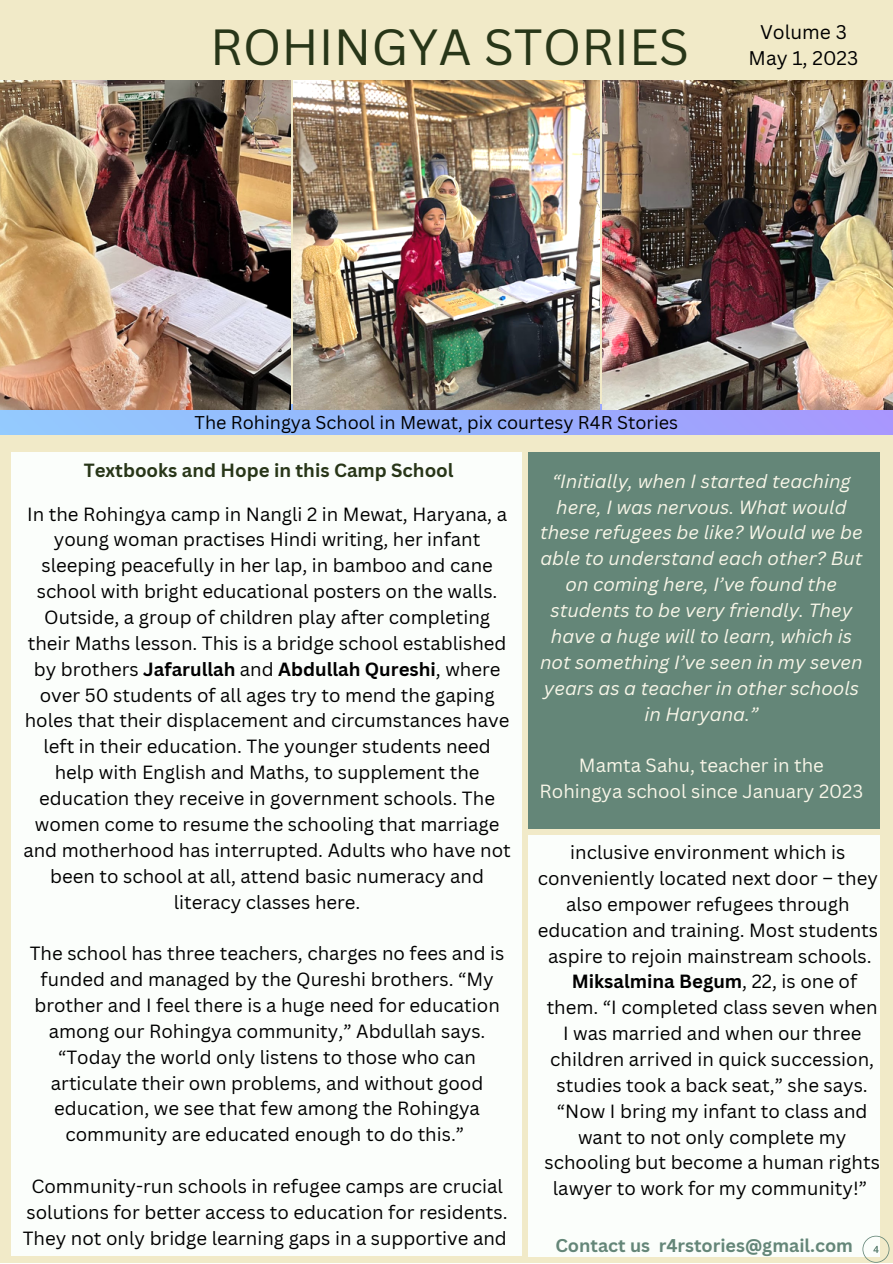
<style>
.page{position:relative;width:893px;height:1264px;background:#fff}
.page>*{position:absolute;margin:0;border:0;box-sizing:border-box;transform-origin:0 0}
.t1{font:49.5px "Canva Sans";color:#283618}
.t2{font:19.2px/25.8px "Canva Sans";color:#000;text-align:center}
.t3{font:18.6px/25.8px "Canva Sans";color:#000;text-align:center}
.t4{font:italic 18.6px/25.8px "Canva Sans";color:#f8f6e8;text-align:center}
.t5{font:18.6px/25.8px "Canva Sans";color:#f8f6e8;text-align:center}
.t6{font:700 18.6px "Canva Sans";color:#283618}
.t7{font:18px "Canva Sans";color:#000}
.t8{font:700 18px "Canva Sans";color:#648678}
.s1{font-weight:700}
</style>
<div class="page">
<div style="left:0;top:0;width:892px;height:1262px;background:#f1eac8"></div>
<svg style="left:0;top:80px;width:892px;height:399px"></svg>
<div style="left:12px;top:452px;width:510px;height:803px;background:#fbfefb"></div>
<img style="left:0;top:404px;width:892px;height:30px">
<div style="left:528px;top:452px;width:352px;height:377px;background:#648678"></div>
<img style="left:0;top:81px;width:290px;height:328px">
<img style="left:293px;top:81px;width:306px;height:328px">
<img style="left:603px;top:81px;width:289px;height:328px">
<div style="left:528px;top:835px;width:352px;height:420px;background:#fbfefb"></div>
<svg style="left:849px;top:1235px;width:40px;height:27px"></svg>
<h1 class="t1" style="left:210px;top:12px;width:480px">ROHINGYA STORIES</h1>
<p class="t2" style="left:748px;top:19px;width:111px">Volume 3<br>May 1, 2023</p>
<p class="t7" style="left:194px;top:410px;width:485px">The Rohingya School in Mewat, pix courtesy R4R Stories</p>
<p class="t6" style="left:84px;top:457px;width:371px">Textbooks and Hope in this Camp School</p>
<p class="t3" style="left:23px;top:500px;width:489px">In the Rohingya camp in Nangli 2 in Mewat, Haryana, a young woman practises Hindi writing, her infant sleeping peacefully in her lap, in bamboo and cane school with bright educational posters on the walls.<br>Outside, a group of children play after completing their Maths lesson. This is a bridge school established by brothers <span class="s1">Jafarullah</span> and <span class="s1">Abdullah Qureshi</span>, where over 50 students of all ages try to mend the gaping holes that their displacement and circumstances have left in their education. The younger students need help with English and Maths, to supplement the education they receive in government schools. The women come to resume the schooling that marriage and motherhood has interrupted. Adults who have not been to school at all, attend basic numeracy and literacy classes here.</p>
<p class="t3" style="left:30px;top:940px;width:476px">The school has three teachers, charges no fees and is funded and managed by the Qureshi brothers. “My brother and I feel there is a huge need for education among our Rohingya community,” Abdullah says. “Today the world only listens to those who can articulate their own problems, and without good education, we see that few among the Rohingya community are educated enough to do this.”</p>
<p class="t3" style="left:23px;top:1172px;width:486px">Community-run schools in refugee camps are crucial solutions for better access to education for residents.<br>They not only bridge learning gaps in a supportive and</p>
<p class="t4" style="left:540px;top:467px;width:324px">“Initially, when I started teaching here, I was nervous. What would these refugees be like? Would we be able to understand each other? But on coming here, I’ve found the students to be very friendly. They have a huge will to learn, which is not something I’ve seen in my seven years as a teacher in other schools in Haryana.”</p>
<p class="t5" style="left:539px;top:752px;width:325px">Mamta Sahu, teacher in the<br>Rohingya school since January 2023</p>
<p class="t3" style="left:537px;top:839px;width:342px">inclusive environment which is conveniently located next door – they also empower refugees through education and training. Most students</p>
<p class="t3" style="left:544px;top:942px;width:337px">aspire to rejoin mainstream schools.<br><span class="s1">Miksalmina Begum</span>, 22, is one of them. “I completed class seven when I was married and when our three children arrived in quick succession, studies took a back seat,” she says. “Now I bring my infant to class and want to not only complete my schooling but become a human rights lawyer to work for my community!”</p>
<p class="t8" style="left:555px;top:1232px;width:299px">Contact us r4rstories@gmail.com</p>
</div>
